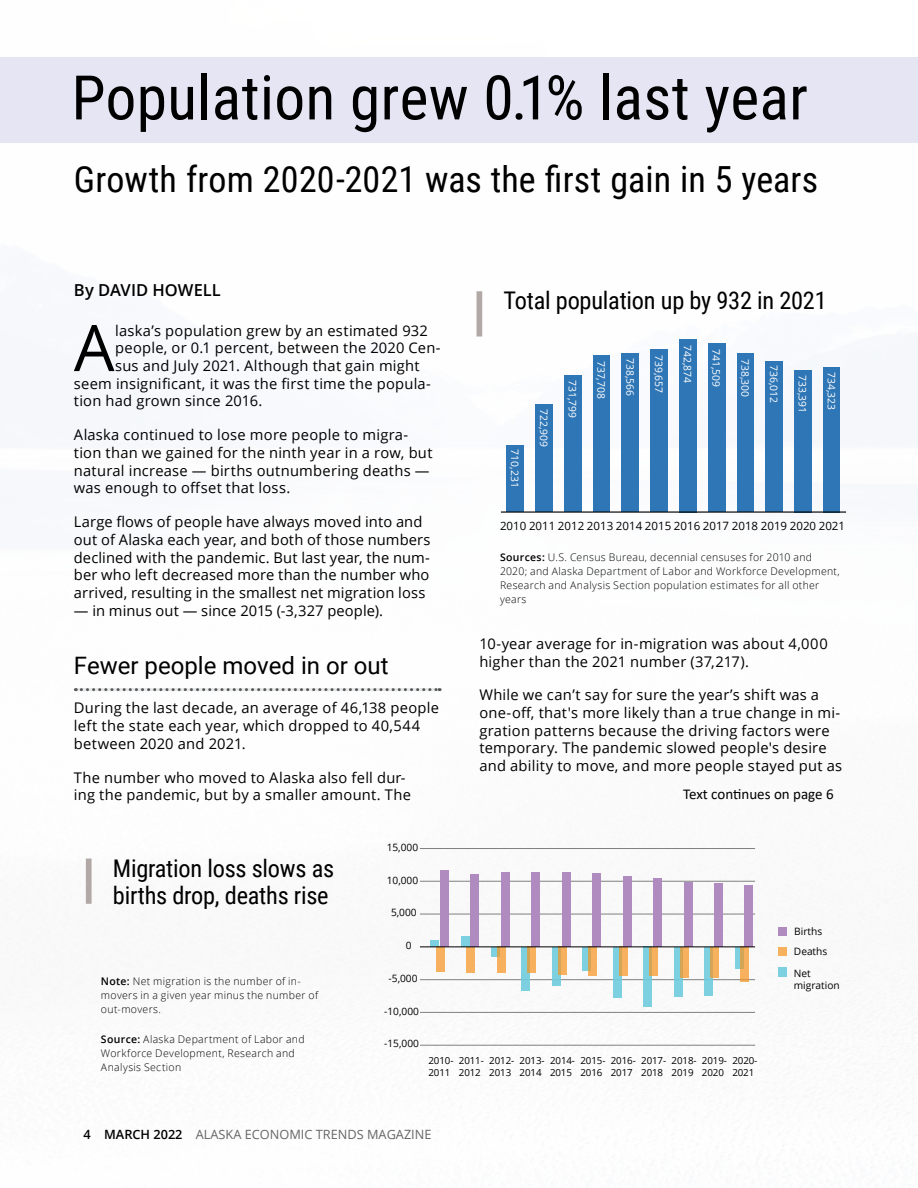
<style>
.page{position:relative;width:918px;height:1188px;background:#fff}
.page>*{position:absolute;margin:0;border:0;box-sizing:border-box;transform-origin:0 0}
.Text{font:64.35px "Open Sans";color:#000}
.Page_Header_-_Blue{font:61.5px "Roboto Condensed";letter-spacing:.005em;color:#000}
.Page_Header_-_Blue-2{font:36px "Roboto Condensed";letter-spacing:.005em;color:#000}
.Exhibit_heads{font:24.3px/27.3px "Roboto Condensed";letter-spacing:-.01em;color:#000}
.Article_subheads{font:24px "Roboto";color:#000}
.Byline{font:600 16.5px "Open Sans";color:#000}
.t1{font:15px "Calibri";color:#000}
.Text-2{font:14.7px/17.7px "Open Sans";letter-spacing:.015em;color:#000}
.t2{font:12.75px "Open Sans";color:#666}
.t3{font:11.55px "Open Sans";color:#000}
.Text-3{font:300 10.5px/14px "Open Sans";letter-spacing:.03em;color:#000}
.t4{font:10.35px "Open Sans";color:#fff}
.t5{font:10.2px/12.1px "Open Sans";color:#000}
.t6{font:9.75px/11.7px "Open Sans";letter-spacing:-.01em;color:#000}
.s1{font-weight:600}
.s2{font-weight:600;color:#000}
</style>
<div class="page">
<div style="left:0;top:57px;width:918px;height:86px;background:#e5e4f3"></div>
<div style="left:507px;top:446px;width:17px;height:66px;background:#2f76b6"></div>
<div style="left:536px;top:404px;width:17px;height:108px;background:#2f76b6"></div>
<div style="left:564px;top:375px;width:17px;height:137px;background:#2f76b6"></div>
<div style="left:593px;top:356px;width:17px;height:156px;background:#2f76b6"></div>
<div style="left:622px;top:353px;width:17px;height:159px;background:#2f76b6"></div>
<div style="left:651px;top:349px;width:17px;height:163px;background:#2f76b6"></div>
<div style="left:679px;top:339px;width:17px;height:173px;background:#2f76b6"></div>
<div style="left:708px;top:343px;width:17px;height:169px;background:#2f76b6"></div>
<div style="left:737px;top:354px;width:17px;height:158px;background:#2f76b6"></div>
<div style="left:766px;top:361px;width:17px;height:151px;background:#2f76b6"></div>
<div style="left:794px;top:370px;width:17px;height:142px;background:#2f76b6"></div>
<div style="left:823px;top:367px;width:17px;height:145px;background:#2f76b6"></div>
<hr style="left:501px;top:511px;width:345px;height:2px;background:#000">
<div style="left:477px;top:291px;width:5px;height:46px;background:#b2a9a7"></div>
<hr style="left:420px;top:848px;width:335px;height:1px;background:#818080">
<hr style="left:420px;top:881px;width:335px;height:1px;background:#818080">
<hr style="left:420px;top:914px;width:335px;height:1px;background:#818080">
<hr style="left:420px;top:979px;width:335px;height:1px;background:#818080">
<hr style="left:420px;top:1012px;width:335px;height:1px;background:#818080">
<hr style="left:420px;top:1045px;width:335px;height:1px;background:#818080">
<div style="left:430px;top:940px;width:9px;height:7px;background:#7dd0df"></div>
<div style="left:461px;top:936px;width:8px;height:11px;background:#7dd0df"></div>
<div style="left:491px;top:947px;width:9px;height:9px;background:#7dd0df"></div>
<div style="left:522px;top:947px;width:8px;height:43px;background:#7dd0df"></div>
<div style="left:552px;top:947px;width:9px;height:39px;background:#7dd0df"></div>
<div style="left:583px;top:947px;width:8px;height:24px;background:#7dd0df"></div>
<div style="left:613px;top:947px;width:9px;height:50px;background:#7dd0df"></div>
<div style="left:643px;top:947px;width:9px;height:60px;background:#7dd0df"></div>
<div style="left:674px;top:947px;width:9px;height:49px;background:#7dd0df"></div>
<div style="left:704px;top:947px;width:9px;height:49px;background:#7dd0df"></div>
<svg style="left:735px;top:947px;width:6px;height:22px"></svg>
<div style="left:436px;top:947px;width:9px;height:25px;background:#f7b15e"></div>
<div style="left:466px;top:947px;width:9px;height:25px;background:#f7b15e"></div>
<svg style="left:497px;top:947px;width:9px;height:26px"></svg>
<svg style="left:527px;top:947px;width:9px;height:26px"></svg>
<svg style="left:558px;top:947px;width:9px;height:28px"></svg>
<svg style="left:588px;top:947px;width:9px;height:29px"></svg>
<svg style="left:619px;top:947px;width:8px;height:29px"></svg>
<svg style="left:649px;top:947px;width:9px;height:29px"></svg>
<svg style="left:680px;top:947px;width:8px;height:30px"></svg>
<svg style="left:710px;top:947px;width:9px;height:30px"></svg>
<svg style="left:741px;top:947px;width:8px;height:35px"></svg>
<div style="left:440px;top:870px;width:9px;height:77px;background:#af8bc0"></div>
<div style="left:470px;top:874px;width:9px;height:73px;background:#af8bc0"></div>
<div style="left:501px;top:873px;width:9px;height:74px;background:#af8bc0"></div>
<div style="left:531px;top:872px;width:9px;height:75px;background:#af8bc0"></div>
<div style="left:562px;top:873px;width:9px;height:74px;background:#af8bc0"></div>
<div style="left:592px;top:873px;width:9px;height:74px;background:#af8bc0"></div>
<div style="left:623px;top:876px;width:8px;height:71px;background:#af8bc0"></div>
<div style="left:653px;top:879px;width:9px;height:68px;background:#af8bc0"></div>
<div style="left:684px;top:882px;width:8px;height:65px;background:#af8bc0"></div>
<div style="left:714px;top:884px;width:9px;height:63px;background:#af8bc0"></div>
<div style="left:745px;top:885px;width:8px;height:62px;background:#af8bc0"></div>
<hr style="left:420px;top:946px;width:335px;height:1px;background:#000">
<div style="left:778px;top:927px;width:9px;height:8px;background:#af8bc0"></div>
<div style="left:778px;top:947px;width:9px;height:9px;background:#f7b15e"></div>
<div style="left:778px;top:968px;width:9px;height:9px;background:#7dd0df"></div>
<div style="left:86px;top:859px;width:6px;height:45px;background:#b2a9a7"></div>
<svg style="left:75px;top:688px;width:365px;height:3px"></svg>
<p class="Page_Header_-_Blue" style="left:72px;top:54px;width:738px">Population grew 0.1% last year</p>
<p class="Page_Header_-_Blue-2" style="left:74px;top:154px;width:746px">Growth from 2020-2021 was the first gain in 5 years</p>
<p class="Byline" style="left:74px;top:279px;width:149px">By DAVID HOWELL</p>
<p class="Text" style="left:74px;top:304px;width:42px">A</p>
<p class="Text-2" style="left:115px;top:321px;width:314px">laska’s population grew by an estimated 932</p>
<p class="Text-2" style="left:115px;top:339px;width:327px">people, or 0.1 percent, between the 2020 Cen-</p>
<p class="Text-2" style="left:115px;top:357px;width:306px">sus and July 2021. Although that gain might</p>
<p class="Text-2" style="left:74px;top:374px;width:359px">seem insignificant, it was the first time the popula-</p>
<p class="Text-2" style="left:74px;top:392px;width:190px">tion had grown since 2016.</p>
<p class="Text-2" style="left:74px;top:426px;width:360px">Alaska continued to lose more people to migra&shy;tion than we gained for the ninth year in a row, but natural increase — births outnumbering deaths — was enough to offset that loss.</p>
<p class="Text-2" style="left:74px;top:513px;width:358px">Large flows of people have always moved into and out of Alaska each year, and both of those numbers declined with the pandemic. But last year, the num&shy;ber who left decreased more than the number who arrived, resulting in the smallest net migration loss</p>
<p class="Text-2" style="left:74px;top:601px;width:311px">— in minus out — since 2015 (-3,327 people).</p>
<p class="Article_subheads" style="left:74px;top:649px;width:316px">Fewer people moved in or out</p>
<p class="Text-2" style="left:74px;top:699px;width:367px">During the last decade, an average of 46,138 people left the state each year, which dropped to 40,544 between 2020 and 2021.</p>
<p class="Text-2" style="left:74px;top:768px;width:339px">The number who moved to Alaska also fell dur&shy;ing the pandemic, but by a smaller amount. The</p>
<p class="Exhibit_heads" style="left:113px;top:853px;width:223px">Migration loss slows as births drop, deaths rise</p>
<p class="t5" style="left:387px;top:841px;width:33px">15,000</p>
<p class="t5" style="left:387px;top:873px;width:33px">10,000</p>
<p class="t5" style="left:391px;top:906px;width:27px">5,000</p>
<p class="t5" style="left:406px;top:939px;width:7px">0</p>
<p class="Exhibit_heads" style="left:504px;top:286px;width:325px">Total population up by 932 in 2021</p>
<p class="t4" style="left:522px;top:449px;width:40px;rotate:90deg">710,231</p>
<p class="t4" style="left:551px;top:409px;width:40px;rotate:90deg">722,909</p>
<p class="t4" style="left:580px;top:380px;width:40px;rotate:90deg">731,799</p>
<p class="t4" style="left:608px;top:361px;width:40px;rotate:90deg">737,708</p>
<p class="t4" style="left:637px;top:358px;width:40px;rotate:90deg">738,566</p>
<p class="t4" style="left:666px;top:355px;width:40px;rotate:90deg">739,657</p>
<p class="t4" style="left:695px;top:345px;width:40px;rotate:90deg">742,874</p>
<p class="t4" style="left:723px;top:349px;width:40px;rotate:90deg">741,509</p>
<p class="t4" style="left:752px;top:359px;width:40px;rotate:90deg">738,300</p>
<p class="t4" style="left:781px;top:365px;width:40px;rotate:90deg">736,012</p>
<p class="t4" style="left:810px;top:375px;width:40px;rotate:90deg">733,391</p>
<p class="t4" style="left:839px;top:372px;width:40px;rotate:90deg">734,323</p>
<p class="t3" style="left:500px;top:518px;width:347px">2010 2011 2012 2013 2014 2015 2016 2017 2018 2019 2020 2021</p>
<p class="Text-3" style="left:500px;top:550px;width:341px"><span class="s1">Sources:</span> U.S. Census Bureau, decennial censuses for 2010 and 2020; and Alaska Department of Labor and Workforce Development, Research and Analysis Section population estimates for all other years</p>
<p class="Text-2" style="left:479px;top:634px;width:350px">10-year average for in-migration was about 4,000 higher than the 2021 number (37,217).</p>
<p class="Text-2" style="left:479px;top:686px;width:364px">While we can’t say for sure the year’s shift was a one-off, that's more likely than a true change in mi&shy;gration patterns because the driving factors were temporary. The pandemic slowed people's desire and ability to move, and more people stayed put as</p>
<p class="t1" style="left:683px;top:784px;width:152px">Text continues on page 6</p>
<p class="t5" style="left:794px;top:925px;width:30px">Births</p>
<p class="t5" style="left:794px;top:945px;width:35px">Deaths</p>
<p class="Text-3" style="left:101px;top:974px;width:219px"><span class="s1">Note:</span> Net migration is the number of in&shy;movers in a given year minus the number of out-movers.</p>
<p class="Text-3" style="left:101px;top:1032px;width:205px"><span class="s1">Source:</span> Alaska Department of Labor and<br>Workforce Development, Research and<br>Analysis Section</p>
<p class="t5" style="left:389px;top:972px;width:30px">-5,000</p>
<p class="t5" style="left:384px;top:1005px;width:36px">-10,000</p>
<p class="t5" style="left:384px;top:1037px;width:36px">-15,000</p>
<p class="t6" style="left:428px;top:1054px;width:27px">2010-<br>2011</p>
<p class="t6" style="left:459px;top:1054px;width:27px">2011-<br>2012</p>
<p class="t6" style="left:489px;top:1054px;width:27px">2012-<br>2013</p>
<p class="t6" style="left:520px;top:1054px;width:27px">2013-<br>2014</p>
<p class="t6" style="left:550px;top:1054px;width:27px">2014-<br>2015</p>
<p class="t6" style="left:580px;top:1054px;width:27px">2015-<br>2016</p>
<p class="t6" style="left:611px;top:1054px;width:27px">2016-<br>2017</p>
<p class="t6" style="left:641px;top:1054px;width:27px">2017-<br>2018</p>
<p class="t6" style="left:672px;top:1054px;width:27px">2018-<br>2019</p>
<p class="t6" style="left:702px;top:1054px;width:27px">2019-<br>2020</p>
<p class="t6" style="left:732px;top:1054px;width:27px">2020-<br>2021</p>
<p class="t2" style="left:84px;top:1126px;width:349px"><span class="s2">4 MARCH 2022</span> ALASKA ECONOMIC TRENDS MAGAZINE</p>
<p class="t5" style="left:794px;top:967px;width:47px">Net migration</p>
</div>
